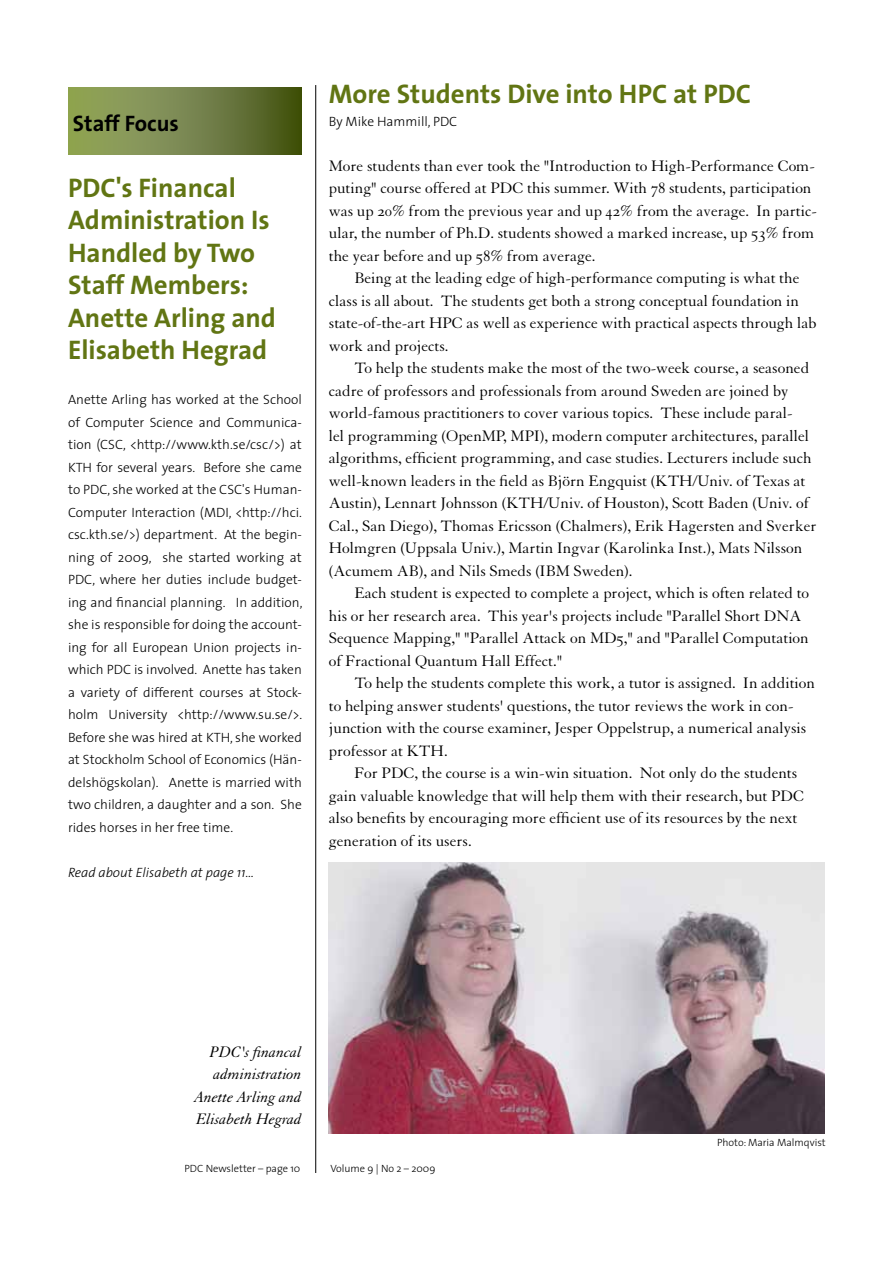
<style>
.page{position:relative;width:893px;height:1263px;background:#fff}
.page>*{position:absolute;margin:0;border:0;box-sizing:border-box;transform-origin:0 0}
.t1{font:700 27px/32.4px "The Sans";color:#617513}
.t2{font:700 22.5px "The Sans";color:#000}
.t3{font:16.5px/22.5px "Granjon Roman Os F";color:#000}
.t4{font:16.5px/22.5px "Granjon Italic Os F";color:#000;text-align:right}
.t5{font:300 13.5px/22.5px "The Sans";color:#000;text-align:justify}
.t6{font:italic 300 13.5px "The Sans";color:#000}
.t7{font:300 10.5px "The Sans";color:#000}
</style>
<div class="page">
<hr style="left:315px;top:85px;width:1px;height:1088px;background:#000">
<svg style="left:68px;top:87px;width:234px;height:67px;background:#738244"></svg>
<img style="left:329px;top:863px;width:495px;height:271px">
<h2 class="t2" style="left:73px;top:104px;width:108px">Staff Focus</h2>
<h1 class="t1" style="left:68px;top:171px;width:209px">PDC's Financal<br>Administration Is<br>Handled by Two<br>Staff Members:<br>Anette Arling and<br>Elisabeth Hegrad</h1>
<p class="t5" style="left:68px;top:388px;width:236px">Anette Arling has worked at the School of Computer Science and Communica&shy;tion (CSC, &lt;http://www.kth.se/csc/&gt;) at KTH for several years. Before she came to PDC, she worked at the CSC's Human-Computer Interaction (MDI, &lt;http://hci. csc.kth.se/&gt;) department. At the begin&shy;ning of 2009, she started working at PDC, where her duties include budget&shy;ing and financial planning. In addition, she is responsible for doing the account&shy;ing for all European Union projects in&shy;which PDC is involved. Anette has taken a variety of different courses at Stock&shy;holm University &lt;http://www.su.se/&gt;.<br>Before she was hired at KTH, she worked at Stockholm School of Economics (Hän&shy;delshögskolan). Anette is married with two children, a daughter and a son. She rides horses in her free time.</p>
<p class="t6" style="left:68px;top:861px;width:187px">Read about Elisabeth at page 11…</p>
<h1 class="t1" style="left:329px;top:77px;width:424px">More Students Dive into HPC at PDC</h1>
<p class="t5" style="left:329px;top:109px;width:130px">By Mike Hammill, PDC</p>
<p class="t3" style="left:329px;top:155px;width:490px">More students than ever took the "Introduction to High-Performance Com&shy;puting" course offered at PDC this summer. With 78 students, participation was up 20% from the previous year and up 42% from the average. In partic&shy;ular, the number of Ph.D. students showed a marked increase, up 53% from the year before and up 58% from average.</p>
<p class="t3" style="left:329px;top:267px;width:489px;text-indent:26px">Being at the leading edge of high-performance computing is what the class is all about. The students get both a strong conceptual foundation in state-of-the-art HPC as well as experience with practical aspects through lab work and projects.</p>
<p class="t3" style="left:329px;top:357px;width:489px;text-indent:26px">To help the students make the most of the two-week course, a seasoned cadre of professors and professionals from around Sweden are joined by world-famous practitioners to cover various topics. These include paral-<br>lel programming (OpenMP, MPI), modern computer architectures, parallel algorithms, efficient programming, and case studies. Lecturers include such well-known leaders in the field as Björn Engquist (KTH/Univ. of Texas at Austin), Lennart Johnsson (KTH/Univ. of Houston), Scott Baden (Univ. of Cal., San Diego), Thomas Ericsson (Chalmers), Erik Hagersten and Sverker Holmgren (Uppsala Univ.), Martin Ingvar (Karolinka Inst.), Mats Nilsson (Acumem AB), and Nils Smeds (IBM Sweden).</p>
<p class="t3" style="left:329px;top:582px;width:482px;text-indent:26px">Each student is expected to complete a project, which is often related to his or her research area. This year's projects include "Parallel Short DNA Sequence Mapping," "Parallel Attack on MD5," and "Parallel Computation of Fractional Quantum Hall Effect."</p>
<p class="t3" style="left:329px;top:672px;width:488px;text-indent:26px">To help the students complete this work, a tutor is assigned. In addition to helping answer students' questions, the tutor reviews the work in con&shy;junction with the course examiner, Jesper Oppelstrup, a numerical analysis professor at KTH.</p>
<p class="t3" style="left:329px;top:762px;width:477px;text-indent:26px">For PDC, the course is a win-win situation. Not only do the students gain valuable knowledge that will help them with their research, but PDC also benefits by encouraging more efficient use of its resources by the next generation of its users.</p>
<p class="t4" style="left:194px;top:1040px;width:109px">PDC's financal administration<br>Anette Arling and<br>Elisabeth Hegrad</p>
<p class="t7" style="left:717px;top:1134px;width:110px">Photo: Maria Malmqvist</p>
<p class="t7" style="left:184px;top:1160px;width:117px">PDC Newsletter – page 10</p>
<p class="t7" style="left:330px;top:1160px;width:107px">Volume 9 | No 2 – 2009</p>
</div>
